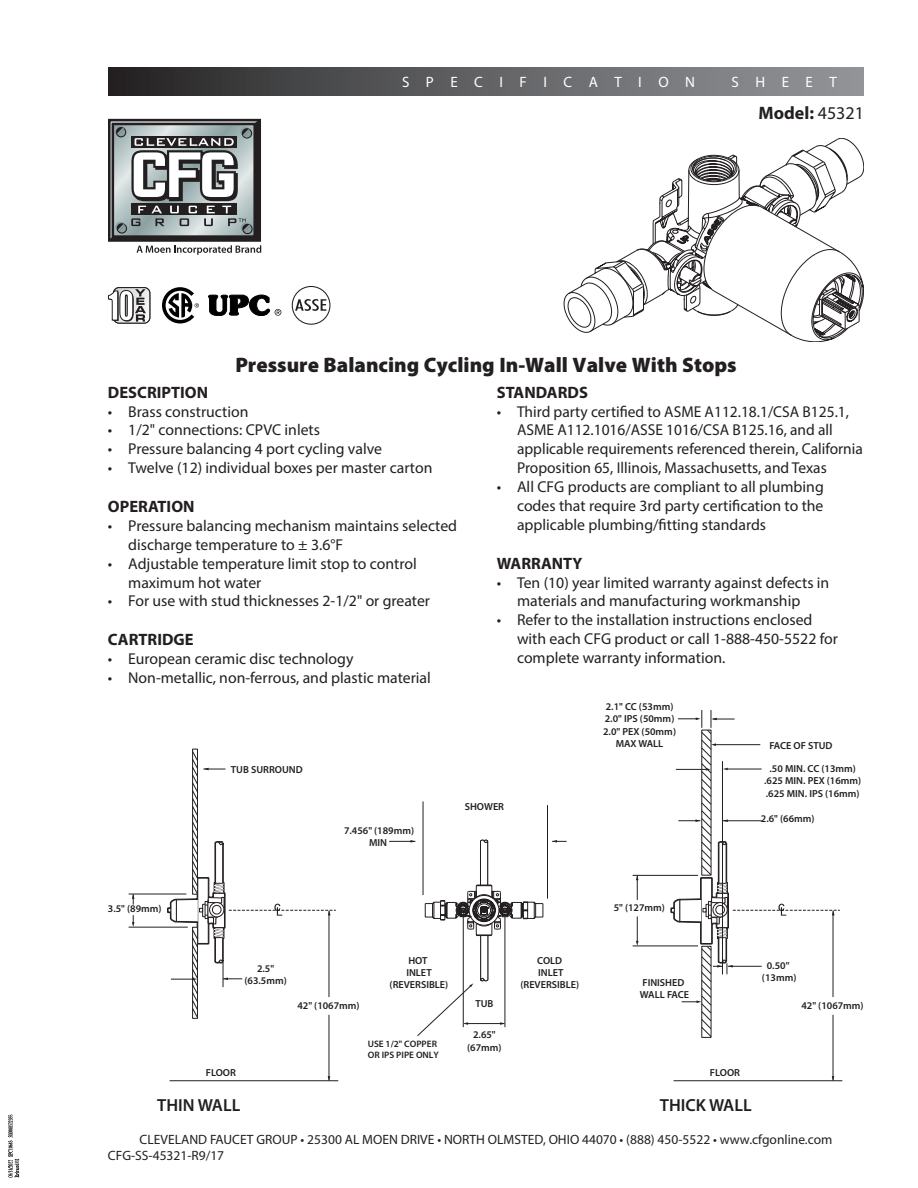
<style>
.page{position:relative;width:918px;height:1188px;background:#fff}
.page>*{position:absolute;margin:0;border:0;box-sizing:border-box;transform-origin:0 0}
.t1{font:900 21px "Myriad Pro";color:#231f20}
.Model_Numbers{font:700 18px "Myriad Pro";color:#231f20}
.t2{font:600 17.55px "Myriad Pro";color:#231f20}
.Section_Heading{font:700 16.5px "Myriad Pro";color:#231f20}
.Bullets{font:15.75px/18.9px "Myriad Pro";color:#231f20}
.t3{font:15px "Myriad Pro";letter-spacing:1.1em;color:#fff}
.Bullet_-_No_list{font:13.5px "Myriad Pro";color:#231f20}
.t4{font:600 10.2px/12.3px "Myriad Pro";color:#231f20;text-align:center}
.t5{font:600 9.3px/11.2px "Myriad Pro";color:#231f20}
.s1{font-weight:400}
</style>
<div class="page">
<div style="left:108px;top:68px;width:756px;height:27px;background:linear-gradient(to right,#282627,#96999d)"></div>
<svg style="left:564px;top:138px;width:298px;height:195px"></svg>
<svg style="left:606px;top:155px;width:258px;height:187px"></svg>
<svg style="left:109px;top:120px;width:152px;height:135px"></svg>
<div style="left:113px;top:287px;width:37px;height:37px;border:1px solid #231f20;border-radius:6px"></div>
<svg style="left:108px;top:288px;width:42px;height:35px"></svg>
<svg style="left:162px;top:287px;width:37px;height:36px"></svg>
<svg style="left:295px;top:299px;width:31px;height:12px"></svg>
<div style="left:292px;top:286px;width:38px;height:39px;border:1px solid #231f20;border-radius:50%"></div>
<svg style="left:208px;top:295px;width:73px;height:21px"></svg>
<hr style="left:674px;top:1080px;width:168px;height:1px;background:#231f20">
<hr style="left:633px;top:946px;width:65px;height:1px;background:#231f20">
<hr style="left:633px;top:875px;width:65px;height:1px;background:#231f20">
<hr style="left:833px;top:1015px;width:1px;height:65px;background:#231f20">
<hr style="left:170px;top:1080px;width:168px;height:1px;background:#231f20">
<svg style="left:132px;top:915px;width:2px;height:12px"></svg>
<svg style="left:132px;top:895px;width:2px;height:10px"></svg>
<hr style="left:129px;top:927px;width:59px;height:1px;background:#231f20">
<hr style="left:129px;top:894px;width:57px;height:1px;background:#231f20">
<hr style="left:329px;top:1015px;width:1px;height:65px;background:#231f20">
<svg style="left:166px;top:750px;width:170px;height:269px"></svg>
<svg style="left:210px;top:903px;width:14px;height:14px"></svg>
<div style="left:209px;top:902px;width:15px;height:15px;border:1px solid #231f20;border-radius:50%"></div>
<div style="left:212px;top:905px;width:9px;height:9px;background:#fff;border-radius:50%"></div>
<div style="left:212px;top:905px;width:9px;height:9px;border:1px solid #231f20;border-radius:50%"></div>
<hr style="left:547px;top:805px;width:1px;height:94px;background:#231f20">
<hr style="left:423px;top:801px;width:1px;height:94px;background:#231f20">
<svg style="left:552px;top:840px;width:15px;height:3px"></svg>
<svg style="left:636px;top:875px;width:3px;height:25px"></svg>
<svg style="left:636px;top:916px;width:3px;height:30px"></svg>
<svg style="left:669px;top:710px;width:171px;height:328px"></svg>
<svg style="left:389px;top:840px;width:154px;height:196px"></svg>
<svg style="left:8px;top:1115px;width:11px;height:62px"></svg>
<p class="t3" style="left:402px;top:73px;width:295px">SPECIFICATION</p>
<p class="t3" style="left:732px;top:73px;width:107px">SHEET</p>
<p class="Model_Numbers" style="left:758px;top:101px;width:107px">Model: <span class="s1">45321</span></p>
<p class="t1" style="left:235px;top:353px;width:503px">Pressure Balancing Cycling In-Wall Valve With Stops</p>
<p class="Section_Heading" style="left:108px;top:381px;width:102px">DESCRIPTION</p>
<p class="Bullets" style="left:108px;top:402px;width:142px">• Brass construction</p>
<p class="Bullets" style="left:108px;top:420px;width:214px">• 1/2" connections: CPVC inlets</p>
<p class="Bullets" style="left:108px;top:439px;width:276px">• Pressure balancing 4 port cycling valve</p>
<p class="Bullets" style="left:108px;top:458px;width:326px">• Twelve (12) individual boxes per master carton</p>
<p class="Section_Heading" style="left:108px;top:496px;width:88px">OPERATION</p>
<p class="Bullets" style="left:128px;top:516px;width:330px;text-indent:-20px">• Pressure balancing mechanism maintains selected discharge temperature to ± 3.6°F</p>
<p class="Bullets" style="left:128px;top:554px;width:290px;text-indent:-20px">• Adjustable temperature limit stop to control maximum hot water</p>
<p class="Bullets" style="left:108px;top:591px;width:324px">• For use with stud thicknesses 2-1/2" or greater</p>
<p class="Section_Heading" style="left:108px;top:629px;width:87px">CARTRIDGE</p>
<p class="Bullets" style="left:108px;top:649px;width:247px">• European ceramic disc technology</p>
<p class="Bullets" style="left:108px;top:668px;width:324px">• Non-metallic, non-ferrous, and plastic material</p>
<p class="t4" style="left:231px;top:763px;width:73px">TUB SURROUND</p>
<p class="t4" style="left:344px;top:824px;width:72px">7.456" (189mm)<br>MIN</p>
<p class="Section_Heading" style="left:497px;top:381px;width:93px">STANDARDS</p>
<p class="Bullets" style="left:517px;top:402px;width:347px;text-indent:-20px">• Third party certified to ASME A112.18.1/CSA B125.1, ASME A112.1016/ASSE 1016/CSA B125.16, and all applicable requirements referenced therein, California Proposition 65, Illinois, Massachusetts, and Texas</p>
<p class="Bullets" style="left:517px;top:477px;width:308px;text-align:justify;text-indent:-20px">• All CFG products are compliant to all plumbing codes that require 3rd party certification to the applicable plumbing/fitting standards</p>
<p class="Section_Heading" style="left:497px;top:552px;width:87px">WARRANTY</p>
<p class="Bullets" style="left:497px;top:573px;width:334px;text-align:center">• Ten (10) year limited warranty against defects in materials and manufacturing workmanship</p>
<p class="Bullets" style="left:517px;top:610px;width:322px;text-indent:-20px">• Refer to the installation instructions enclosed with each CFG product or call 1-888-450-5522 for complete warranty information.</p>
<p class="t4" style="left:465px;top:800px;width:41px">SHOWER</p>
<p class="t4" style="left:603px;top:700px;width:74px">2.1" CC (53mm)<br>2.0" IPS (50mm)<br>2.0" PEX (50mm)<br>MAX WALL</p>
<p class="t4" style="left:769px;top:739px;width:65px">FACE OF STUD</p>
<p class="t4" style="left:764px;top:762px;width:99px">.50 MIN. CC (13mm) .625 MIN. PEX (16mm) .625 MIN. IPS (16mm)</p>
<p class="t4" style="left:761px;top:813px;width:55px">2.6" (66mm)</p>
<p class="t4" style="left:108px;top:902px;width:55px">3.5" (89mm)</p>
<p class="t4" style="left:614px;top:901px;width:53px">5" (127mm)</p>
<p class="t4" style="left:244px;top:962px;width:44px">2.5" (63.5mm)</p>
<p class="t4" style="left:206px;top:1067px;width:32px">FLOOR</p>
<p class="t4" style="left:297px;top:1000px;width:64px">42" (1067mm)</p>
<p class="t4" style="left:390px;top:954px;width:60px">HOT<br>INLET (REVERSIBLE)</p>
<p class="t4" style="left:520px;top:954px;width:60px">COLD<br>INLET (REVERSIBLE)</p>
<p class="t4" style="left:762px;top:959px;width:36px">0.50" (13mm)</p>
<p class="t4" style="left:640px;top:976px;width:51px;text-align:left">FINISHED<br>WALL FACE</p>
<p class="t4" style="left:475px;top:997px;width:20px">TUB</p>
<p class="t4" style="left:801px;top:1000px;width:64px">42" (1067mm)</p>
<p class="t5" style="left:368px;top:1038px;width:73px">USE 1/2" COPPER<br>OR IPS PIPE ONLY</p>
<p class="t4" style="left:467px;top:1029px;width:36px">2.65" (67mm)</p>
<p class="t4" style="left:710px;top:1067px;width:32px">FLOOR</p>
<p class="t2" style="left:157px;top:1094px;width:85px">THIN WALL</p>
<p class="t2" style="left:660px;top:1094px;width:93px">THICK WALL</p>
<p class="Bullet_-_No_list" style="left:140px;top:1131px;width:694px">CLEVELAND FAUCET GROUP • 25300 AL MOEN DRIVE • NORTH OLMSTED, OHIO 44070 • (888) 450-5522 • www.cfgonline.com</p>
<p class="Bullet_-_No_list" style="left:108px;top:1148px;width:118px">CFG-SS-45321-R9/17</p>
</div>
